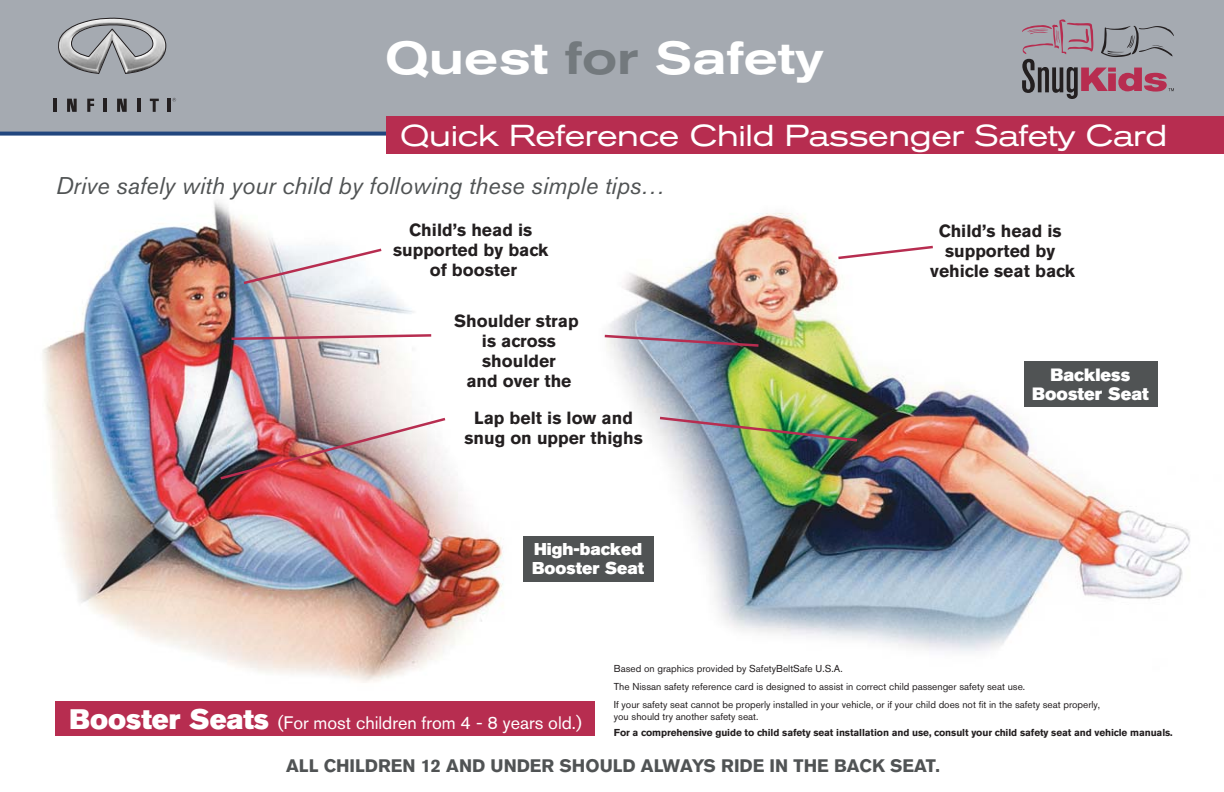
<style>
.page{position:relative;width:1224px;height:792px;background:#fff}
.page>*{position:absolute;margin:0;border:0;box-sizing:border-box;transform-origin:0 0}
.t1{font:500 expanded 45.6px "Nissan AG";color:#fff}
.t2{font:expanded 30px "Nissan AG";letter-spacing:-.015em;color:#fff}
.t3{font:italic 24px "Nissan AG";color:#505354}
.t4{font:700 18px "Nissan AG";color:#505354}
.t5{font:18px "Nissan AG";color:#fff}
.t6{font:700 17.6px/20px "Nissan AG";color:#231f20;text-align:center}
.t7{font:17.6px/19.6px "Nissan AG Super";color:#fff;text-align:center}
.t8{font:17px/18.8px "Nissan AG Super";color:#fff}
.t9{font:10px/18px "Nissan AG";color:#231f20}
.t10{font:700 10px "Nissan AG";letter-spacing:-.01em;color:#231f20}
.s1{color:#73797d}
.s2{font-family:"Nissan AG Super";font-size:28px}
</style>
<div class="page">
<img style="left:42px;top:201px;width:488px;height:509px">
<img style="left:608px;top:212px;width:582px;height:440px">
<img style="left:657px;top:415px;width:203px;height:28px">
<div style="left:1025px;top:361px;width:133px;height:46px;background:#505354"></div>
<svg style="left:229px;top:333px;width:12px;height:8px"></svg>
<div style="left:524px;top:536px;width:130px;height:46px;background:#505354"></div>
<img style="left:241px;top:247px;width:520px;height:101px">
<svg style="left:836px;top:244px;width:100px;height:17px"></svg>
<img style="left:218px;top:416px;width:230px;height:65px">
<div style="left:0;top:0;width:1224px;height:135px;background:#a5aab1"></div>
<svg style="left:0;top:132px;width:386px;height:4px;background:#38598b"></svg>
<div style="left:386px;top:116px;width:838px;height:38px;background:#b72d50"></div>
<div style="left:56px;top:702px;width:539px;height:34px;background:#b72d50"></div>
<svg style="left:1022px;top:19px;width:152px;height:80px"></svg>
<svg style="left:58px;top:18px;width:108px;height:56px"></svg>
<svg style="left:53px;top:99px;width:3px;height:13px"></svg>
<svg style="left:104px;top:99px;width:3px;height:13px"></svg>
<svg style="left:138px;top:99px;width:3px;height:13px"></svg>
<svg style="left:67px;top:99px;width:10px;height:13px"></svg>
<svg style="left:117px;top:99px;width:10px;height:13px"></svg>
<svg style="left:87px;top:99px;width:7px;height:13px"></svg>
<svg style="left:150px;top:99px;width:9px;height:13px"></svg>
<svg style="left:168px;top:98px;width:8px;height:14px"></svg>
<h1 class="t1" style="left:385px;top:32px;width:440px">Quest <span class="s1">for</span> Safety</h1>
<h2 class="t2" style="left:400px;top:124px;width:768px">Quick Reference Child Passenger Safety Card</h2>
<h3 class="t3" style="left:56px;top:176px;width:611px">Drive safely with your child by following these simple tips…</h3>
<h3 class="t6" style="left:393px;top:222px;width:157px">Child’s head is supported by back of booster</h3>
<h3 class="t6" style="left:930px;top:222px;width:146px">Child’s head is supported by vehicle seat back</h3>
<h3 class="t6" style="left:454px;top:313px;width:126px">Shoulder strap is across shoulder<br>and over the</h3>
<h3 class="t6" style="left:464px;top:410px;width:180px">Lap belt is low and snug on upper thighs</h3>
<h3 class="t8" style="left:532px;top:541px;width:113px">High-backed<br>Booster Seat</h3>
<h3 class="t7" style="left:1032px;top:367px;width:118px">Backless<br>Booster Seat</h3>
<p class="t9" style="left:614px;top:660px;width:488px">Based on graphics provided by SafetyBeltSafe U.S.A.<br>The Nissan safety reference card is designed to assist in correct child passenger safety seat use.<br>If your safety seat cannot be properly installed in your vehicle, or if your child does not fit in the safety seat properly,</p>
<p class="t9" style="left:614px;top:708px;width:146px">you should try another safety seat.</p>
<p class="t10" style="left:614px;top:729px;width:560px">For a comprehensive guide to child safety seat installation and use, consult your child safety seat and vehicle manuals.</p>
<h3 class="t5" style="left:70px;top:716px;width:514px"><span class="s2">Booster Seats</span> (For most children from 4 - 8 years old.)</h3>
<h3 class="t4" style="left:286px;top:759px;width:655px">ALL CHILDREN 12 AND UNDER SHOULD ALWAYS RIDE IN THE BACK SEAT.</h3>
</div>
